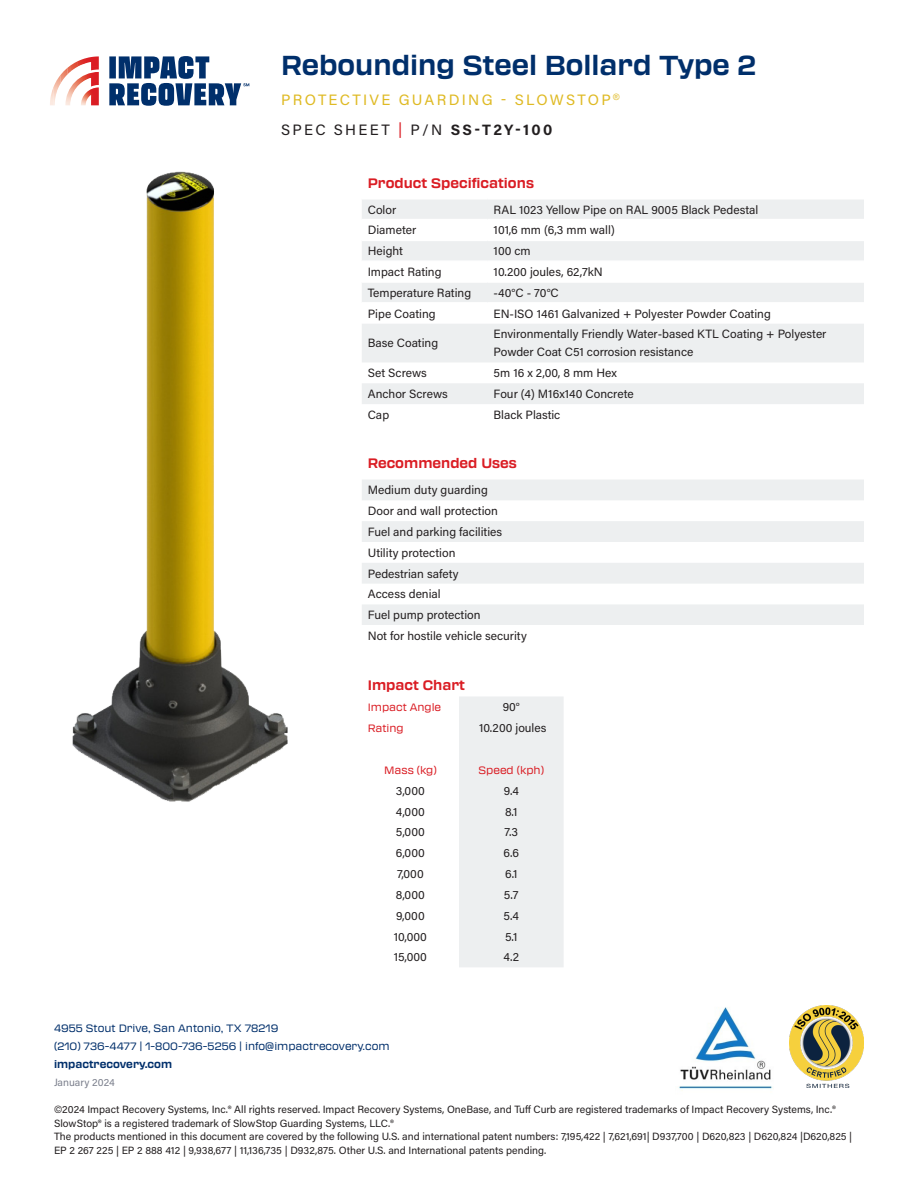
<style>
.page{position:relative;width:918px;height:1188px;background:#fff}
.page>*{position:absolute;margin:0;border:0;box-sizing:border-box;transform-origin:0 0}
.SUBHEAD{font:700 27px "Transducer";color:#002f6b}
.SUBHEAD-2{font:15px/30px "Acumin Pro";letter-spacing:.15em;color:#dfba24}
.Chart_Title{font:700 13.5px "Transducer";color:#da1d24}
.Chart_Title_Small{font:700 13.5px "Transducer";color:#da1d24}
.Small_Text{font:12px/18px "Acumin Pro";color:#231f20}
.t1{font:10.5px/13.5px "Acumin Pro";color:#231f20}
.t2{font:10.5px/18px "Transducer";color:#002f6b}
.Chart_Title_Small-2{font:10.5px "Transducer";color:#da1d24}
.t3{font:700 10.5px "Transducer";color:#002f6b}
.Footer_Text{font:10.5px "Acumin Pro";color:#7c808d}
.s1{color:#231f20}
.s2{color:#da1d24}
.s3{font-weight:700;color:#231f20}
</style>
<div class="page">
<img style="left:789px;top:1005px;width:75px;height:82px">
<img style="left:679px;top:1007px;width:94px;height:84px">
<img style="left:81px;top:56px;width:18px;height:4px">
<svg style="left:91px;top:67px;width:8px;height:3px"></svg>
<svg style="left:60px;top:61px;width:18px;height:23px"></svg>
<img style="left:57px;top:76px;width:3px;height:15px">
<img style="left:53px;top:80px;width:4px;height:25px">
<img style="left:50px;top:89px;width:3px;height:16px">
<img style="left:65px;top:72px;width:34px;height:33px">
<img style="left:81px;top:87px;width:18px;height:18px">
<svg style="left:109px;top:56px;width:140px;height:50px"></svg>
<img style="left:72px;top:171px;width:216px;height:631px">
<svg style="left:362px;top:200px;width:502px;height:425px"></svg>
<hr style="left:362px;top:219px;width:126px;height:1px;background:#fff">
<hr style="left:488px;top:219px;width:376px;height:1px;background:#fff">
<hr style="left:362px;top:240px;width:126px;height:1px;background:#fff">
<hr style="left:488px;top:240px;width:376px;height:1px;background:#fff">
<hr style="left:362px;top:260px;width:126px;height:2px;background:#fff">
<hr style="left:488px;top:260px;width:376px;height:2px;background:#fff">
<hr style="left:362px;top:281px;width:126px;height:2px;background:#fff">
<hr style="left:488px;top:281px;width:376px;height:2px;background:#fff">
<hr style="left:362px;top:302px;width:126px;height:2px;background:#fff">
<hr style="left:488px;top:302px;width:376px;height:2px;background:#fff">
<div style="left:459px;top:697px;width:105px;height:270px;background:#edeff0"></div>
<p class="SUBHEAD" style="left:281px;top:46px;width:477px">Rebounding Steel Bollard Type 2</p>
<p class="SUBHEAD-2" style="left:281px;top:85px;width:340px">PROTECTIVE GUARDING - SLOWSTOP<sup>®<br></sup><span class="s1">SPEC SHEET</span> <span class="s2">|</span> <span class="s1">P/N</span> <span class="s3">SS-T2Y-100</span></p>
<p class="Chart_Title" style="left:368px;top:173px;width:168px">Product Specifications</p>
<p class="Small_Text" style="left:368px;top:200px;width:30px">Color</p>
<p class="Small_Text" style="left:494px;top:200px;width:266px">RAL 1023 Yellow Pipe on RAL 9005 Black Pedestal</p>
<p class="Small_Text" style="left:368px;top:221px;width:50px">Diameter</p>
<p class="Small_Text" style="left:494px;top:221px;width:123px">101,6 mm (6,3 mm wall)</p>
<p class="Small_Text" style="left:368px;top:242px;width:37px">Height</p>
<p class="Small_Text" style="left:494px;top:242px;width:39px">100 cm</p>
<p class="Small_Text" style="left:368px;top:262px;width:75px">Impact Rating</p>
<p class="Small_Text" style="left:494px;top:262px;width:111px">10.200 joules, 62,7kN</p>
<p class="Small_Text" style="left:368px;top:283px;width:105px">Temperature Rating</p>
<p class="Small_Text" style="left:494px;top:283px;width:67px">-40°C - 70°C</p>
<p class="Small_Text" style="left:368px;top:304px;width:69px">Pipe Coating</p>
<p class="Small_Text" style="left:494px;top:304px;width:279px">EN-ISO 1461 Galvanized + Polyester Powder Coating</p>
<p class="Small_Text" style="left:368px;top:334px;width:72px">Base Coating</p>
<p class="Small_Text" style="left:494px;top:325px;width:334px">Environmentally Friendly Water-based KTL Coating + Polyester<br>Powder Coat C51 corrosion resistance</p>
<p class="Small_Text" style="left:368px;top:364px;width:61px">Set Screws</p>
<p class="Small_Text" style="left:494px;top:364px;width:125px">5m 16 x 2,00, 8 mm Hex</p>
<p class="Small_Text" style="left:368px;top:384px;width:82px">Anchor Screws</p>
<p class="Small_Text" style="left:494px;top:384px;width:142px">Four (4) M16x140 Concrete</p>
<p class="Small_Text" style="left:368px;top:405px;width:23px">Cap</p>
<p class="Small_Text" style="left:494px;top:405px;width:68px">Black Plastic</p>
<p class="Chart_Title" style="left:368px;top:454px;width:151px">Recommended Uses</p>
<p class="Small_Text" style="left:368px;top:481px;width:122px">Medium duty guarding</p>
<p class="Small_Text" style="left:368px;top:501px;width:132px">Door and wall protection</p>
<p class="Small_Text" style="left:368px;top:522px;width:136px">Fuel and parking facilities</p>
<p class="Small_Text" style="left:368px;top:543px;width:89px">Utility protection</p>
<p class="Small_Text" style="left:368px;top:564px;width:92px">Pedestrian safety</p>
<p class="Small_Text" style="left:368px;top:585px;width:74px">Access denial</p>
<p class="Small_Text" style="left:368px;top:606px;width:114px">Fuel pump protection</p>
<p class="Small_Text" style="left:368px;top:626px;width:161px">Not for hostile vehicle security</p>
<p class="Chart_Title_Small" style="left:368px;top:676px;width:99px">Impact Chart</p>
<p class="Chart_Title_Small-2" style="left:368px;top:700px;width:75px">Impact Angle</p>
<p class="Small_Text" style="left:503px;top:698px;width:19px">90°</p>
<p class="Chart_Title_Small-2" style="left:368px;top:721px;width:38px">Rating</p>
<p class="Small_Text" style="left:479px;top:719px;width:69px">10.200 joules</p>
<p class="Chart_Title_Small-2" style="left:384px;top:763px;width:54px">Mass (kg)</p>
<p class="Chart_Title_Small-2" style="left:479px;top:763px;width:67px">Speed (kph)</p>
<p class="Small_Text" style="left:396px;top:781px;width:30px">3,000</p>
<p class="Small_Text" style="left:504px;top:781px;width:17px">9.4</p>
<p class="Small_Text" style="left:396px;top:802px;width:30px">4,000</p>
<p class="Small_Text" style="left:505px;top:802px;width:14px">8.1</p>
<p class="Small_Text" style="left:396px;top:823px;width:30px">5,000</p>
<p class="Small_Text" style="left:505px;top:823px;width:15px">7.3</p>
<p class="Small_Text" style="left:396px;top:844px;width:30px">6,000</p>
<p class="Small_Text" style="left:504px;top:844px;width:17px">6.6</p>
<p class="Small_Text" style="left:397px;top:864px;width:28px">7,000</p>
<p class="Small_Text" style="left:505px;top:864px;width:14px">6.1</p>
<p class="Small_Text" style="left:396px;top:885px;width:30px">8,000</p>
<p class="Small_Text" style="left:504px;top:885px;width:16px">5.7</p>
<p class="Small_Text" style="left:396px;top:906px;width:30px">9,000</p>
<p class="Small_Text" style="left:504px;top:906px;width:17px">5.4</p>
<p class="Small_Text" style="left:394px;top:927px;width:35px">10,000</p>
<p class="Small_Text" style="left:505px;top:927px;width:14px">5.1</p>
<p class="Small_Text" style="left:394px;top:948px;width:35px">15,000</p>
<p class="Small_Text" style="left:504px;top:948px;width:17px">4.2</p>
<p class="t2" style="left:54px;top:1019px;width:337px">4955 Stout Drive, San Antonio, TX 78219<br>(210) 736-4477 | 1-800-736-5256 | info@impactrecovery.com</p>
<p class="t3" style="left:54px;top:1056px;width:120px">impactrecovery.com</p>
<p class="t1" style="left:54px;top:1102px;width:800px">©2024 Impact Recovery Systems, Inc.® All rights reserved. Impact Recovery Systems, OneBase, and Tuff Curb are registered trademarks of Impact Recovery Systems, Inc.® SlowStop® is a registered trademark of SlowStop Guarding Systems, LLC.®<br>The products mentioned in this document are covered by the following U.S. and international patent numbers: 7,195,422 | 7,621,691| D937,700 | D620,823 | D620,824 |D620,825 | EP 2 267 225 | EP 2 888 412 | 9,938,677 | 11,136,735 | D932,875. Other U.S. and International patents pending.</p>
<p class="Footer_Text" style="left:54px;top:1075px;width:62px">January 2024</p>
</div>
